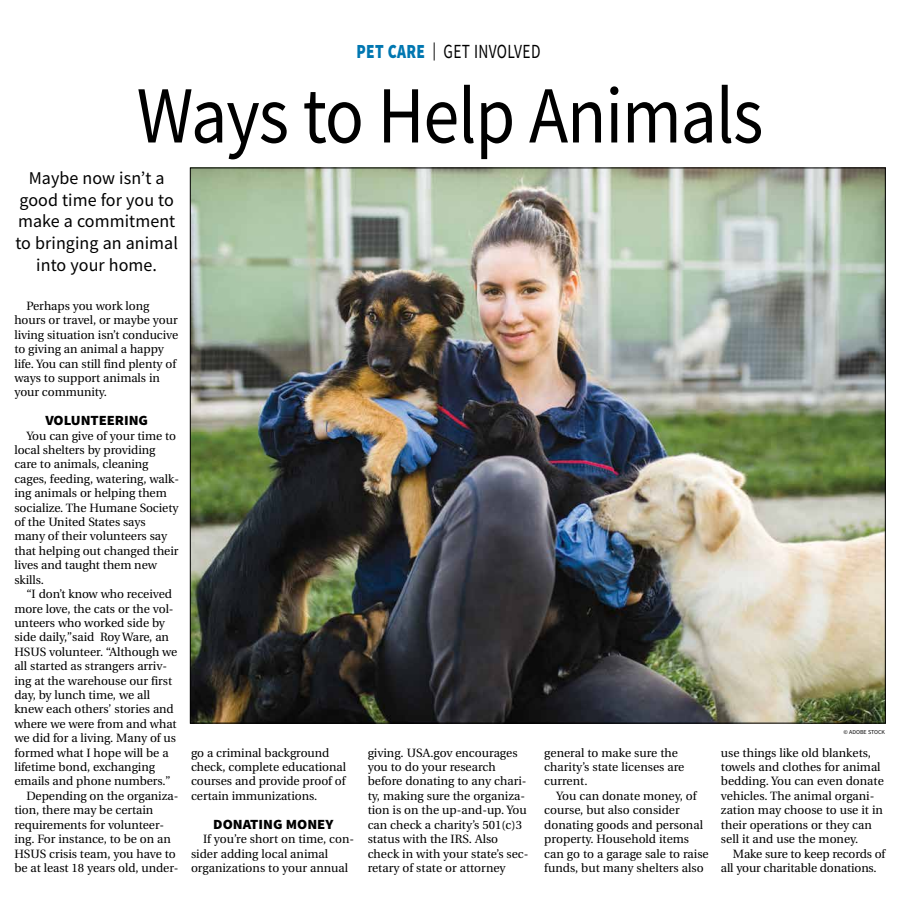
<style>
.page{position:relative;width:900px;height:908px;background:#fff}
.page>*{position:absolute;margin:0;border:0;box-sizing:border-box;transform-origin:0 0}
.t1{font:81px "Source Sans Pro";letter-spacing:-.015em;color:#000;scale:.89 1}
.t2{font:20px "Source Sans Pro";letter-spacing:.025em;color:#000;scale:.77 1}
.t3{font:18px/21.6px "Source Sans Pro";letter-spacing:.005em;color:#000;text-align:center}
.t4{font:900 14px "Source Sans Pro";letter-spacing:-.005em;color:#000;scale:1.05 1}
.t5{font:12px/14.4px "Utopia";letter-spacing:-.005em;color:#000}
.t6{font:6px "Source Sans Pro";color:#000}
.s1{font-weight:900;color:#0077b1}
.s2{font-size:18px}
</style>
<div class="page">
<img style="left:192px;top:170px;width:692px;height:551px">
<h2 class="t2" style="left:357px;top:39px;width:241px"><span class="s1">PET CARE</span> <span class="s2">|</span> GET INVOLVED</h2>
<h1 class="t1" style="left:137px;top:64px;width:706px">Ways to Help Animals</h1>
<h3 class="t3" style="left:15px;top:167px;width:164px">Maybe now isn’t a good time for you to make a commitment to bringing an animal into your home.</h3>
<p class="t5" style="left:14px;top:299px;width:165px;text-indent:12px">Perhaps you work long hours or travel, or maybe your living situation isn’t conducive to giving an animal a happy life. You can still find plenty of ways to support animals in your community.</p>
<p class="t4" style="left:45px;top:410px;width:99px">VOLUNTEERING</p>
<p class="t5" style="left:14px;top:428px;width:166px;text-indent:12px">You can give of your time to local shelters by providing care to animals, cleaning cages, feeding, watering, walk&shy;ing animals or helping them socialize. The Humane Society of the United States says many of their volunteers say that helping out changed their lives and taught them new skills.</p>
<p class="t5" style="left:26px;top:587px;width:147px">“I don’t know who received</p>
<p class="t5" style="left:14px;top:601px;width:161px">more love, the cats or the vol-</p>
<p class="t5" style="left:14px;top:615px;width:152px">unteers who worked side by</p>
<p class="t5" style="left:14px;top:630px;width:156px">side daily,”said Roy Ware, an</p>
<p class="t5" style="left:14px;top:644px;width:165px">HSUS volunteer. “Although we</p>
<p class="t5" style="left:14px;top:659px;width:154px">all started as strangers arriv-</p>
<p class="t5" style="left:14px;top:673px;width:159px">ing at the warehouse our first</p>
<p class="t5" style="left:14px;top:687px;width:137px">day, by lunch time, we all</p>
<p class="t5" style="left:14px;top:702px;width:161px">knew each others’ stories and</p>
<p class="t5" style="left:14px;top:716px;width:164px">where we were from and what</p>
<p class="t5" style="left:14px;top:731px;width:163px">we did for a living. Many of us</p>
<p class="t5" style="left:14px;top:745px;width:156px">formed what I hope will be a</p>
<p class="t5" style="left:14px;top:759px;width:142px">lifetime bond, exchanging</p>
<p class="t5" style="left:14px;top:774px;width:158px">emails and phone numbers.”</p>
<p class="t5" style="left:26px;top:788px;width:154px">Depending on the organiza-</p>
<p class="t5" style="left:14px;top:803px;width:140px">tion, there may be certain</p>
<p class="t5" style="left:14px;top:817px;width:151px">requirements for volunteer-</p>
<p class="t5" style="left:14px;top:831px;width:158px">ing. For instance, to be on an</p>
<p class="t5" style="left:14px;top:846px;width:163px">HSUS crisis team, you have to</p>
<p class="t5" style="left:14px;top:860px;width:166px">be at least 18 years old, under-</p>
<p class="t5" style="left:191px;top:745px;width:157px">go a criminal background check, complete educational courses and provide proof of certain immunizations.</p>
<p class="t4" style="left:213px;top:814px;width:116px">DONATING MONEY</p>
<p class="t5" style="left:191px;top:831px;width:165px;text-indent:12px">If you’re short on time, con&shy;sider adding local animal organizations to your annual</p>
<p class="t5" style="left:368px;top:745px;width:162px">giving. USA.gov encourages you to do your research before donating to any chari&shy;ty, making sure the organiza&shy;tion is on the up-and-up. You can check a charity’s 501(c)3 status with the IRS. Also check in with your state’s sec&shy;retary of state or attorney</p>
<p class="t5" style="left:544px;top:745px;width:141px">general to make sure the charity’s state licenses are current.</p>
<p class="t5" style="left:544px;top:788px;width:166px;text-indent:12px">You can donate money, of course, but also consider donating goods and personal property. Household items can go to a garage sale to raise funds, but many shelters also</p>
<p class="t6" style="left:844px;top:728px;width:43px">© ADOBE STOCK</p>
<p class="t5" style="left:721px;top:745px;width:164px">use things like old blankets, towels and clothes for animal bedding. You can even donate vehicles. The animal organi&shy;zation may choose to use it in their operations or they can sell it and use the money.</p>
<p class="t5" style="left:721px;top:846px;width:166px;text-indent:12px">Make sure to keep records of all your charitable donations.</p>
</div>
